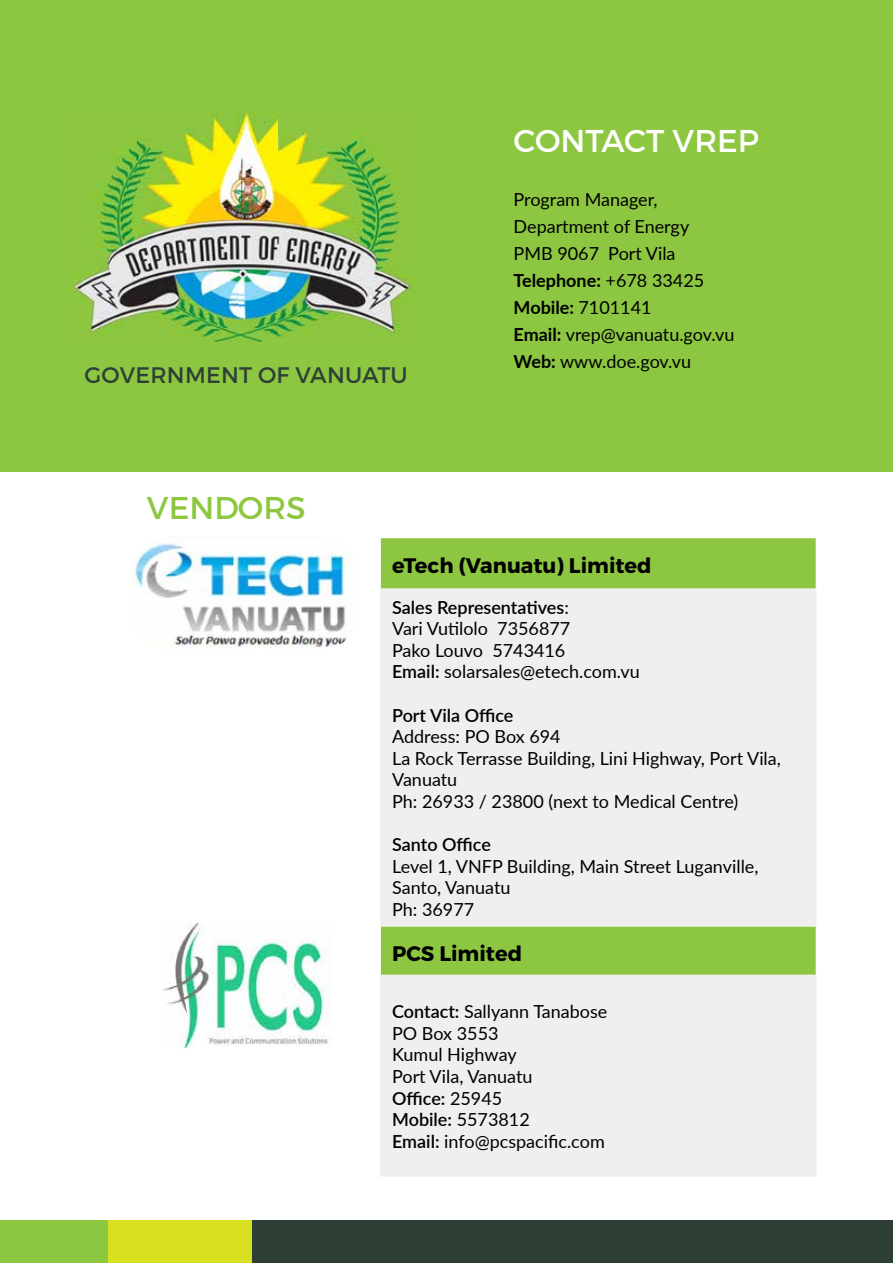
<style>
.page{position:relative;width:893px;height:1263px;background:#fff}
.page>*{position:absolute;margin:0;border:0;box-sizing:border-box;transform-origin:0 0}
.t1{font:31.5px "Montserrat";color:#fff}
.t2{font:31.5px "Montserrat";color:#8dc741}
.t3{font:22.5px "Montserrat";letter-spacing:.01em;color:#2e4036}
.t4{font:700 21px "Montserrat";color:#000}
.t5{font:18px/21.6px "Lato";color:#000}
.t6{font:600 18px "Lato";letter-spacing:-.005em;color:#000}
.s1{font-weight:700}
.s2{font-weight:600}
</style>
<div class="page">
<div style="left:251px;top:1220px;width:642px;height:43px;background:#2e4036"></div>
<div style="left:0;top:1220px;width:143px;height:43px;background:#8cc740"></div>
<div style="left:108px;top:1220px;width:143px;height:43px;background:#d9e021"></div>
<div style="left:381px;top:538px;width:435px;height:51px;background:#8dc741"></div>
<svg style="left:380px;top:589px;width:436px;height:587px;fill:#f0efef"></svg>
<hr style="left:379px;top:926px;width:2px;height:49px;background:#fff">
<div style="left:0;top:0;width:893px;height:471px;background:#8dc741"></div>
<img style="left:74px;top:113px;width:341px;height:228px">
<img style="left:130px;top:539px;width:218px;height:109px">
<img style="left:162px;top:923px;width:170px;height:125px">
<p class="t3" style="left:84px;top:361px;width:325px">GOVERNMENT OF VANUATU</p>
<h1 class="t2" style="left:147px;top:489px;width:160px">VENDORS</h1>
<h1 class="t1" style="left:514px;top:121px;width:247px">CONTACT VREP</h1>
<p class="t5" style="left:514px;top:185px;width:222px;line-height:27px">Program Manager,<br>Department of Energy<br>PMB 9067 Port Vila<br><span class="s1">Telephone:</span> +678 33425<br><span class="s1">Mobile:</span> 7101141<br><span class="s1">Email:</span> vrep@vanuatu.gov.vu<br><span class="s1">Web:</span> www.doe.gov.vu</p>
<p class="t4" style="left:392px;top:553px;width:261px">eTech (Vanuatu) Limited</p>
<p class="t5" style="left:392px;top:595px;width:249px"><span class="s2">Sales Representatives</span>:<br>Vari Vutilolo 7356877<br>Pako Louvo 5743416<br><span class="s2">Email:</span> solarsales@etech.com.vu</p>
<p class="t6" style="left:392px;top:702px;width:123px">Port Vila Office</p>
<p class="t5" style="left:392px;top:725px;width:390px">Address: PO Box 694<br>La Rock Terrasse Building, Lini Highway, Port Vila,<br>Vanuatu<br>Ph: 26933 / 23800 (next to Medical Centre)</p>
<p class="t6" style="left:392px;top:831px;width:100px">Santo Office</p>
<p class="t5" style="left:392px;top:855px;width:368px">Level 1, VNFP Building, Main Street Luganville,<br>Santo, Vanuatu<br>Ph: 36977</p>
<p class="t4" style="left:392px;top:940px;width:131px">PCS Limited</p>
<p class="t5" style="left:392px;top:1000px;width:217px"><span class="s2">Contact:</span> Sallyann Tanabose<br>PO Box 3553<br>Kumul Highway<br>Port Vila, Vanuatu<br><span class="s2">Office:</span> 25945<br><span class="s2">Mobile:</span> 5573812<br><span class="s2">Email:</span> info@pcspacific.com</p>
</div>
